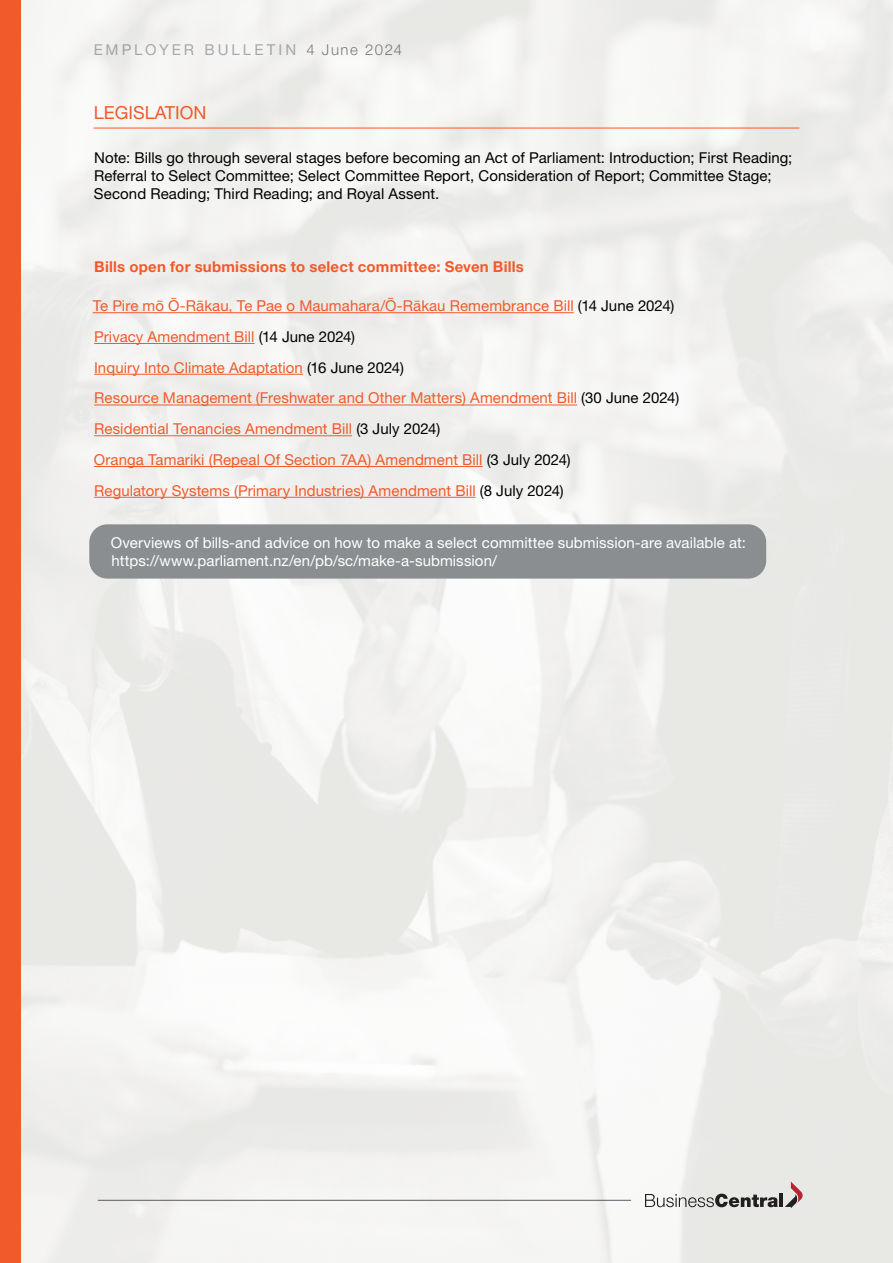
<style>
.page{position:relative;width:893px;height:1263px;background:#fff}
.page>*{position:absolute;margin:0;border:0;box-sizing:border-box;transform-origin:0 0}
.t1{font:18px "Helvetica Neue LT Pro";color:#f15a2a}
.t2{font:15px/30.8px "Helvetica Neue LT Pro";letter-spacing:.005em;color:#f15a2a}
.t3{font:15px/18px "Helvetica Neue LT Pro";letter-spacing:.005em;color:#000}
.t4{font:15px/18px "Helvetica Neue LT Pro";letter-spacing:.005em;color:#fff}
.t5{font:700 15px "Helvetica Neue LT Pro";letter-spacing:.015em;color:#f15a2a}
.t6{font:15px "Helvetica Neue LT Pro";letter-spacing:.2em;color:#5c5b63}
.s1{font-weight:300;color:#000}
.s2{color:#000}
</style>
<div class="page">
<img style="left:21px;top:0;width:872px;height:1263px">
<hr style="left:98px;top:1200px;width:533px;height:1px;background:#5c5b63">
<svg style="left:645px;top:1194px;width:133px;height:13px;background:#a19f9e"></svg>
<hr style="left:779px;top:1194px;width:4px;height:13px;background:#231f20">
<svg style="left:785px;top:1181px;width:18px;height:27px"></svg>
<div style="left:0;top:0;width:21px;height:1263px;background:#f15a2a"></div>
<hr style="left:94px;top:128px;width:705px;height:1px;background:#f15a2a">
<hr style="left:93px;top:312px;width:481px;height:1px;background:#f15a2a">
<hr style="left:94px;top:343px;width:161px;height:1px;background:#f15a2a">
<hr style="left:94px;top:374px;width:209px;height:1px;background:#f15a2a">
<hr style="left:94px;top:405px;width:483px;height:1px;background:#f15a2a">
<hr style="left:94px;top:435px;width:258px;height:1px;background:#f15a2a">
<hr style="left:94px;top:466px;width:389px;height:1px;background:#f15a2a">
<hr style="left:94px;top:497px;width:382px;height:1px;background:#f15a2a">
<div style="left:89px;top:524px;width:677px;height:55px;background:#8b8e90;border-radius:18px"></div>
<p class="t6" style="left:94px;top:41px;width:310px">EMPLOYER BULLETIN <span class="s1">4 June 2024</span></p>
<p class="t1" style="left:94px;top:102px;width:114px">LEGISLATION</p>
<p class="t3" style="left:94px;top:148px;width:700px">Note: Bills go through several stages before becoming an Act of Parliament: Introduction; First Reading;<br>Referral to Select Committee; Select Committee Report, Consideration of Report; Committee Stage;<br>Second Reading; Third Reading; and Royal Assent.</p>
<p class="t5" style="left:94px;top:257px;width:431px">Bills open for submissions to select committee: Seven Bills</p>
<p class="t2" style="left:93px;top:290px;width:588px">Te Pire mō Ō-Rākau, Te Pae o Maumahara/Ō-Rākau Remembrance Bill <span class="s2">(14 June 2024)<br></span>Privacy Amendment Bill <span class="s2">(14 June 2024)<br></span>Inquiry Into Climate Adaptation <span class="s2">(16 June 2024)<br></span>Resource Management (Freshwater and Other Matters) Amendment Bill <span class="s2">(30 June 2024)<br></span>Residential Tenancies Amendment Bill <span class="s2">(3 July 2024)<br></span>Oranga Tamariki (Repeal Of Section 7AA) Amendment Bill <span class="s2">(3 July 2024)<br></span>Regulatory Systems (Primary Industries) Amendment Bill <span class="s2">(8 July 2024)</span></p>
<p class="t4" style="left:111px;top:533px;width:636px">Overviews of bills-and advice on how to make a select committee submission-are available at: https://www.parliament.nz/en/pb/sc/make-a-submission/</p>
</div>
